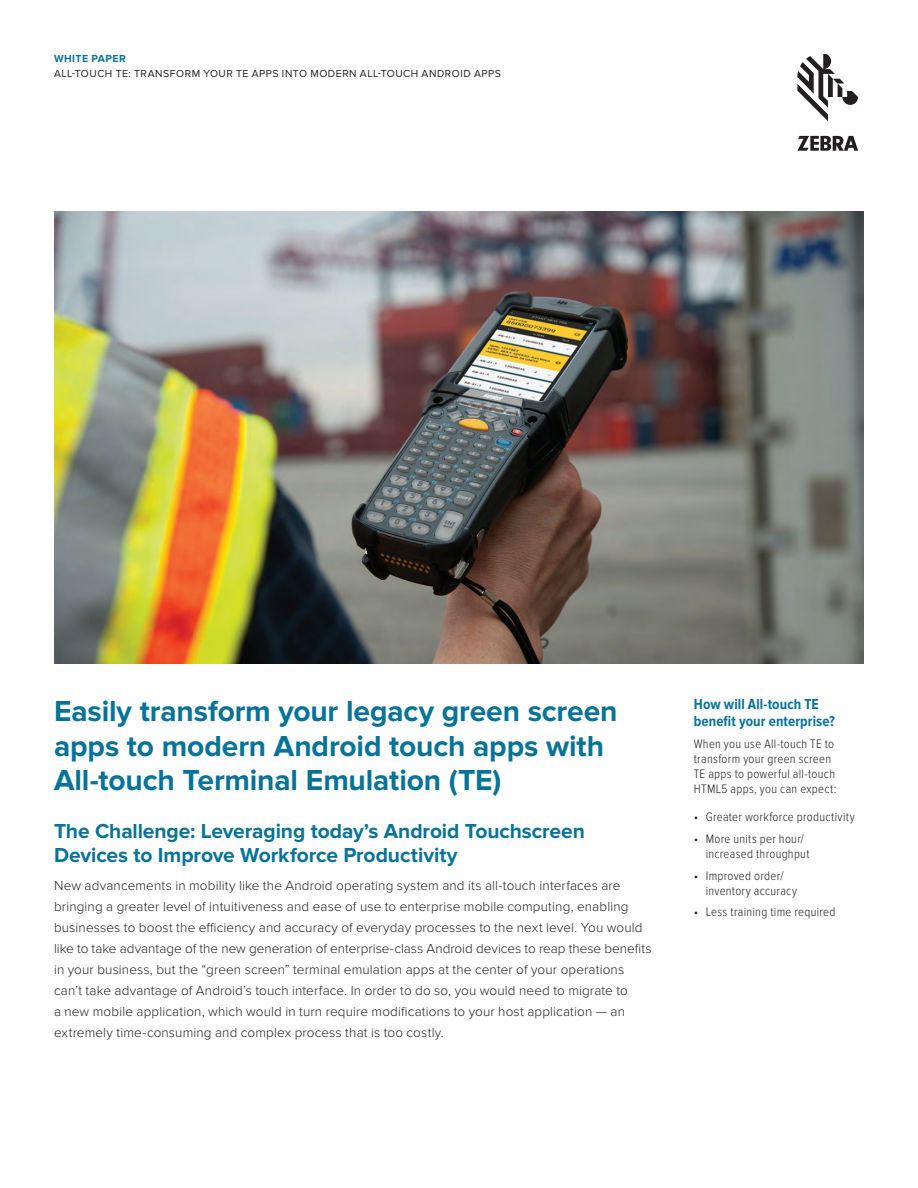
<style>
.page{position:relative;width:918px;height:1188px;background:#fff}
.page>*{position:absolute;margin:0;border:0;box-sizing:border-box;transform-origin:0 0}
.t1{font:700 30px/34.5px "Proxima Nova";letter-spacing:-.005em;color:#077399}
.t2{font:700 21px/24px "Proxima Nova";letter-spacing:-.005em;color:#077399}
.t3{font:700 15px/16.5px "Proxima Nova Cond";letter-spacing:.005em;color:#077399}
.t4{font:300 13.5px/21px "Proxima Nova";letter-spacing:.01em;color:#231f20}
.t5{font:300 12.75px/15px "Proxima Nova Cond";letter-spacing:.025em;color:#231f20}
.t6{font:10.5px "Proxima Nova";letter-spacing:.05em;color:#231f20}
.t7{font:700 10.5px "Proxima Nova";letter-spacing:.04em;color:#077399}
</style>
<div class="page">
<svg style="left:797px;top:54px;width:61px;height:67px"></svg>
<svg style="left:797px;top:136px;width:61px;height:15px"></svg>
<img style="left:54px;top:212px;width:810px;height:452px">
<p class="t7" style="left:54px;top:53px;width:48px">White Pape</p>
<p class="t7" style="left:119px;top:53px;width:8px">r</p>
<p class="t6" style="left:54px;top:67px;width:449px">ALL-TOUCH TE: TRANSFORM YOUR TE APPS INTO MODERN ALL-TOUCH ANDROID APPS</p>
<h1 class="t1" style="left:54px;top:695px;width:565px">Easily transform your legacy green screen apps to modern Android touch apps with<br>All-touch Terminal Emulation (TE)</h1>
<h2 class="t2" style="left:54px;top:819px;width:532px">The Challenge: Leveraging today’s Android Touchscreen<br>Devices to Improve Workforce Productivity</h2>
<p class="t4" style="left:54px;top:875px;width:599px">New advancements in mobility like the Android operating system and its all-touch interfaces are bringing a greater level of intuitiveness and ease of use to enterprise mobile computing, enabling businesses to boost the efficiency and accuracy of everyday processes to the next level. You would like to take advantage of the new generation of enterprise-class Android devices to reap these benefits in your business, but the “green screen” terminal emulation apps at the center of your operations can’t take advantage of Android’s touch interface. In order to do so, you would need to migrate to<br>a new mobile application, which would in turn require modifications to your host application — an extremely time-consuming and complex process that is too costly.</p>
<p class="t3" style="left:694px;top:697px;width:143px">How will All-touch TE benefit your enterprise?</p>
<p class="t5" style="left:694px;top:736px;width:144px">When you use All-touch TE to transform your green screen<br>TE apps to powerful all-touch<br>HTML5 apps, you can expect:</p>
<p class="t5" style="left:694px;top:810px;width:162px">• Greater workforce productivity</p>
<p class="t5" style="left:706px;top:831px;width:105px;text-indent:-12px">• More units per hour/ increased throughput</p>
<p class="t5" style="left:706px;top:868px;width:93px;text-indent:-12px">• Improved order/ inventory accuracy</p>
<p class="t5" style="left:694px;top:905px;width:143px">• Less training time required</p>
</div>
